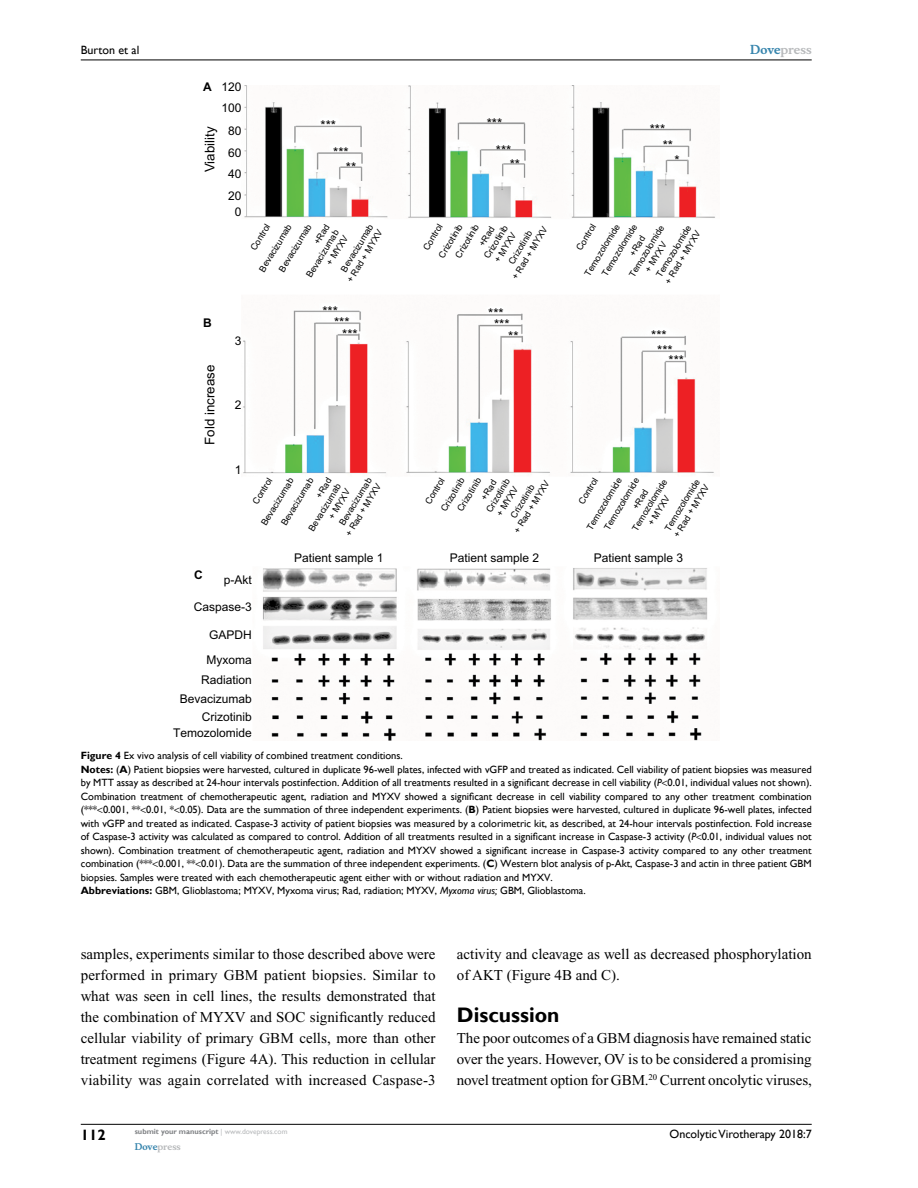
<style>
.page{position:relative;width:918px;height:1188px;background:#fff}
.page>*{position:absolute;margin:0;border:0;box-sizing:border-box;transform-origin:0 0}
.t1{font:700 21px "Gill Sans";color:#000}
.t2{font:15px/21px "Times New Roman";color:#000;text-align:justify}
.t3{font:700 15px "Gill Sans";color:#000}
.t4{font:13.35px/26.5px "Arial";color:#000}
.t5{font:12px/21.6px "Arial";color:#000;text-align:right}
.t6{font:12px "Gill Sans";color:#000}
.t7{font:700 12px "Musee";color:#b8babc}
.t8{font:700 12px "Arial";color:#000}
.t9{font:10.5px/13.5px "Gill Sans";color:#000}
.t10{font:9px/10.8px "Arial";color:#000}
.t11{font:700 9px "Musee";color:#b8babc}
.t12{font:700 7.5px "Gill Sans";color:#808285}
.s1{font-weight:700}
.s2{color:#3785ad}
.s3{font-style:italic}
.s4{font-weight:400;color:#b8babc}
</style>
<div class="page">
<hr style="left:81px;top:1124px;width:731px;height:1px;background:#000">
<hr style="left:81px;top:60px;width:731px;height:1px;background:#000">
<img style="left:243px;top:86px;width:472px;height:654px">
<p class="t6" style="left:81px;top:43px;width:60px">Burton et al</p>
<p class="t5" style="left:203px;top:76px;width:40px"><span class="s1">A</span> 120</p>
<p class="t5" style="left:222px;top:97px;width:22px">100</p>
<p class="t4" style="left:196px;top:172px;width:47px;rotate:-90deg">Viability</p>
<p class="t5" style="left:228px;top:120px;width:15px">80</p>
<p class="t4" style="left:333px;top:112px;width:17px;text-indent:-13px">*** ***</p>
<p class="t4" style="left:346px;top:154px;width:12px">**</p>
<p class="t5" style="left:228px;top:142px;width:15px;text-align:justify">60<br>40<br>20</p>
<p class="t5" style="left:235px;top:201px;width:8px">0</p>
<p class="t4" style="left:496px;top:110px;width:17px;text-indent:-9px">*** ***</p>
<p class="t4" style="left:510px;top:151px;width:12px">**</p>
<p class="t4" style="left:663px;top:121px;width:12px;line-height:16.4px;text-indent:-13px">*** **</p>
<p class="t4" style="left:674px;top:147px;width:7px">*</p>
<p class="t8" style="left:203px;top:316px;width:10px">B</p>
<p class="t4" style="left:196px;top:445px;width:82px;rotate:-90deg">Fold increase</p>
<p class="t5" style="left:235px;top:330px;width:8px">3</p>
<p class="t10" style="left:296px;top:231px;width:23px;line-height:15.6px;text-indent:-42px;rotate:-59deg">Bevacizumab +Rad</p>
<p class="t10" style="left:335px;top:273px;width:62px;text-align:right;rotate:-59deg">Bevacizumab + Rad + MYXV</p>
<p class="t10" style="left:418px;top:245px;width:41px;line-height:17.2px;rotate:-59deg">Control<br>Crizotinib</p>
<p class="t10" style="left:238px;top:257px;width:56px;line-height:18.3px;text-align:center;rotate:-59deg">Control<br>Bevacizumab</p>
<p class="t10" style="left:463px;top:234px;width:23px;line-height:14.4px;text-indent:-22px;rotate:-59deg">Crizotinib +Rad</p>
<p class="t10" style="left:500px;top:270px;width:62px;text-align:center;rotate:-59deg">Crizotinib<br>+ Rad + MYXV</p>
<p class="t10" style="left:574px;top:247px;width:31px;rotate:-59deg">Control</p>
<p class="t10" style="left:585px;top:264px;width:61px;line-height:14.9px;text-indent:-9px;rotate:-59deg">Temozolomide<br>Temozolomide</p>
<p class="t10" style="left:482px;top:255px;width:39px;rotate:-59deg">Crizotinib + MYXV</p>
<p class="t10" style="left:653px;top:275px;width:62px;rotate:-59deg">Temozolomide + Rad + MYXV</p>
<p class="t10" style="left:618px;top:268px;width:61px;text-align:center;rotate:-59deg">+Rad<br>Temozolomide + MYXV</p>
<p class="t10" style="left:304px;top:274px;width:56px;text-align:right;rotate:-59deg">Bevacizumab + MYXV</p>
<p class="t4" style="left:322px;top:298px;width:17px">***</p>
<p class="t4" style="left:334px;top:309px;width:17px">***</p>
<p class="t4" style="left:342px;top:321px;width:17px">***</p>
<p class="t4" style="left:488px;top:300px;width:17px">***</p>
<p class="t4" style="left:494px;top:311px;width:17px">***</p>
<p class="t4" style="left:508px;top:323px;width:12px">**</p>
<p class="t4" style="left:651px;top:328px;width:23px;line-height:15.1px;text-align:center">*** ***</p>
<p class="t4" style="left:669px;top:347px;width:17px">***</p>
<p class="t5" style="left:235px;top:394px;width:8px">2</p>
<p class="t5" style="left:235px;top:459px;width:8px">1</p>
<p class="t10" style="left:334px;top:527px;width:62px;text-align:right;rotate:-59deg">Bevacizumab + Rad + MYXV</p>
<p class="t10" style="left:420px;top:499px;width:41px;line-height:17.2px;rotate:-59deg">Control<br>Crizotinib</p>
<p class="t10" style="left:298px;top:485px;width:23px;line-height:15.6px;text-indent:-42px;rotate:-59deg">Bevacizumab +Rad</p>
<p class="t10" style="left:240px;top:511px;width:56px;line-height:18.3px;text-align:center;rotate:-59deg">Control<br>Bevacizumab</p>
<p class="t10" style="left:465px;top:488px;width:23px;line-height:14.4px;text-indent:-22px;rotate:-59deg">Crizotinib +Rad</p>
<p class="t10" style="left:502px;top:524px;width:62px;text-align:center;rotate:-59deg">Crizotinib<br>+ Rad + MYXV</p>
<p class="t10" style="left:576px;top:501px;width:31px;rotate:-59deg">Control</p>
<p class="t10" style="left:587px;top:518px;width:61px;line-height:14.9px;text-indent:-9px;rotate:-59deg">Temozolomide<br>Temozolomide</p>
<p class="t10" style="left:484px;top:509px;width:39px;rotate:-59deg">Crizotinib + MYXV</p>
<p class="t10" style="left:662px;top:528px;width:62px;rotate:-59deg">Temozolomide + Rad + MYXV</p>
<p class="t10" style="left:621px;top:522px;width:61px;text-align:center;rotate:-59deg">+Rad<br>Temozolomide + MYXV</p>
<p class="t10" style="left:306px;top:528px;width:56px;text-align:right;rotate:-59deg">Bevacizumab + MYXV</p>
<p class="t5" style="left:294px;top:547px;width:91px">Patient sample 1</p>
<p class="t5" style="left:450px;top:547px;width:91px">Patient sample 2</p>
<p class="t5" style="left:594px;top:547px;width:91px">Patient sample 3</p>
<p class="t8" style="left:194px;top:568px;width:10px">C</p>
<p class="t5" style="left:194px;top:567px;width:60px;line-height:26.4px">p-Akt<br>Caspase-3</p>
<p class="t5" style="left:207px;top:622px;width:47px;line-height:25.3px;text-align:left">GAPDH<br>Myxoma</p>
<p class="t5" style="left:180px;top:671px;width:74px;line-height:18.1px">Radiation<br>Bevacizumab<br>Crizotinib</p>
<p class="t5" style="left:173px;top:721px;width:80px">Temozolomide</p>
<p class="t7" style="left:750px;top:43px;width:63px"><span class="s2">Dove</span>press</p>
<p class="t9" style="left:81px;top:749px;width:732px"><span class="s1">Figure 4</span> Ex vivo analysis of cell viability of combined treatment conditions.<br><span class="s1">Notes:</span> (<span class="s1">A</span>) Patient biopsies were harvested, cultured in duplicate 96-well plates, infected with vGFP and treated as indicated. Cell viability of patient biopsies was measured by MTT assay as described at 24-hour intervals postinfection. Addition of all treatments resulted in a significant decrease in cell viability (<span class="s3">P</span> 0.01, individual values not shown).<br>Combination treatment of chemotherapeutic agent, radiation and MYXV showed a significant decrease in cell viability compared to any other treatment combination (*** 0.001, ** 0.01, * 0.05). Data are the summation of three independent experiments. (<span class="s1">B</span>) Patient biopsies were harvested, cultured in duplicate 96-well plates, infected with vGFP and treated as indicated. Caspase-3 activity of patient biopsies was measured by a colorimetric kit, as described, at 24-hour intervals postinfection. Fold increase of Caspase-3 activity was calculated as compared to control. Addition of all treatments resulted in a significant increase in Caspase-3 activity (<span class="s3">P</span> 0.01, individual values not shown). Combination treatment of chemotherapeutic agent, radiation and MYXV showed a significant increase in Caspase-3 activity compared to any other treatment combination (*** 0.001, ** 0.01). Data are the summation of three independent experiments. (<span class="s1">C</span>) Western blot analysis of p-Akt, Caspase-3 and actin in three patient GBM biopsies. Samples were treated with each chemotherapeutic agent either with or without radiation and MYXV.<br><span class="s1">Abbreviations:</span> GBM, Glioblastoma; MYXV, Myxoma virus; Rad, radiation; MYXV, <span class="s3">Myxoma virus;</span> GBM, Glioblastoma.</p>
<p class="t2" style="left:81px;top:943px;width:357px">samples, experiments similar to those described above were performed in primary GBM patient biopsies. Similar to what was seen in cell lines, the results demonstrated that the combination of MYXV and SOC significantly reduced cellular viability of primary GBM cells, more than other treatment regimens (Figure 4A). This reduction in cellular viability was again correlated with increased Caspase-3</p>
<h2 class="t2" style="left:457px;top:943px;width:356px">activity and cleavage as well as decreased phosphorylation of AKT (Figure 4B and C).</h2>
<h1 class="t1" style="left:457px;top:1002px;width:104px">Discussion</h1>
<h2 class="t2" style="left:457px;top:1027px;width:356px">The poor outcomes of a GBM diagnosis have remained static over the years. However, OV is to be considered a promising novel treatment option for GBM.<sup>20</sup> Current oncolytic viruses,</h2>
<h2 class="t3" style="left:81px;top:1126px;width:26px">112</h2>
<p class="t12" style="left:135px;top:1127px;width:154px">submit your manuscript <span class="s4">| www.dovepress.com</span></p>
<p class="t11" style="left:135px;top:1141px;width:48px"><span class="s2">Dove</span>press</p>
<p class="t6" style="left:670px;top:1127px;width:144px">Oncolytic Virotherapy 2018:7</p>
</div>
